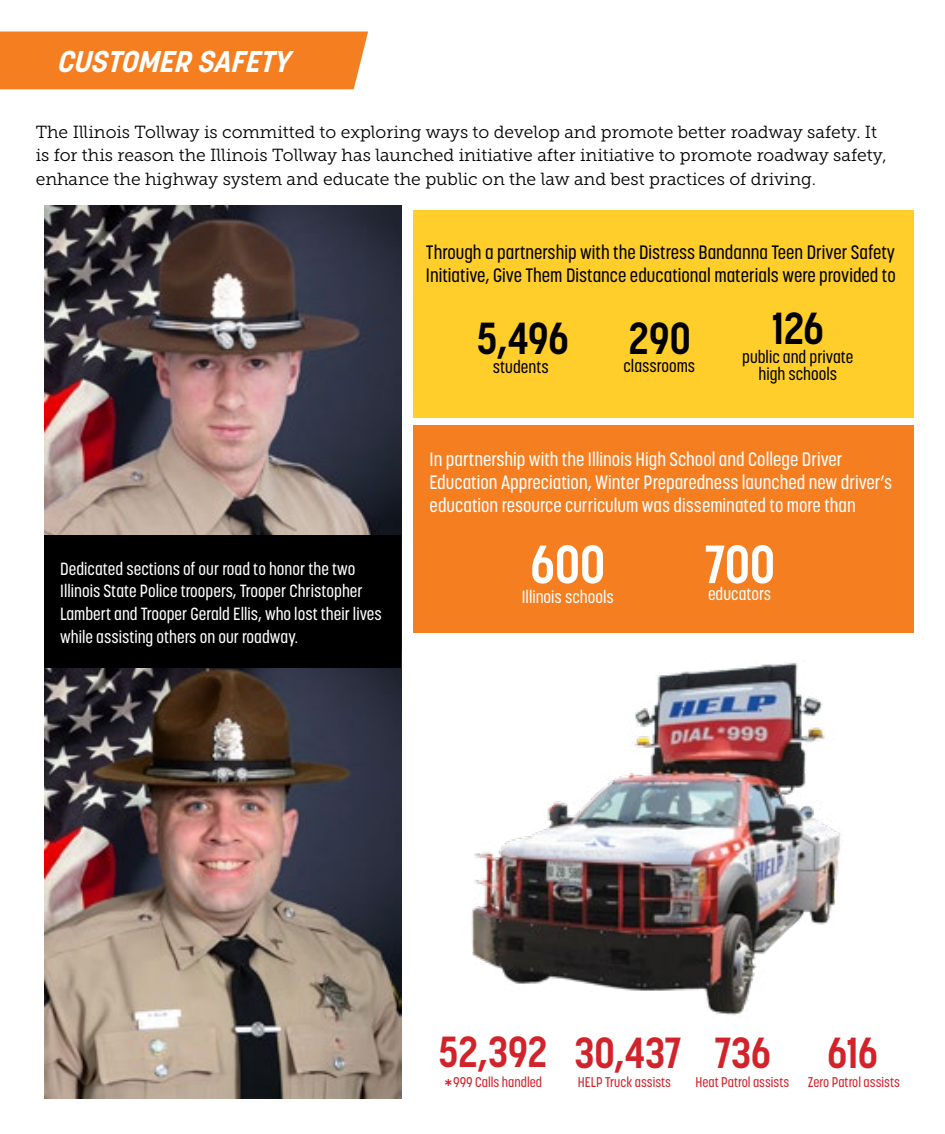
<style>
.page{position:relative;width:945px;height:1134px;background:#fff}
.page>*{position:absolute;margin:0;border:0;box-sizing:border-box;transform-origin:0 0}
.t1{font:700 53.2px "Korolev Condensed";color:#fff}
.t2{font:700 44.45px "Korolev Condensed";color:#000}
.t3{font:700 43.05px "Korolev Condensed";color:#d2232a}
.t4{font:italic 700 29.75px "Korolev";color:#fff}
.t5{font:500 19.25px/23.1px "Korolev Condensed";color:#fff}
.t6{font:500 19.25px/23.1px "Korolev Condensed";color:#000}
.t7{font:17.5px/23.4px "Museo Slab 300";color:#000}
.t8{font:500 17.5px/22.8px "Korolev Condensed";color:#fff}
.t9{font:500 17.5px/17.5px "Korolev Condensed";color:#000;text-align:center}
.t10{font:500 14px "Korolev Condensed";color:#d2232a}
.s1{font-size:21.18px}
</style>
<div class="page">
<div style="left:413px;top:425px;width:501px;height:208px;background:#f57e20"></div>
<div style="left:413px;top:210px;width:501px;height:208px;background:#ffce2b"></div>
<div style="left:0;top:31px;width:368px;height:58px;background:#f57e20"></div>
<img style="left:471px;top:663px;width:370px;height:355px">
<img style="left:45px;top:205px;width:356px;height:331px">
<img style="left:45px;top:668px;width:356px;height:431px">
<div style="left:45px;top:536px;width:356px;height:132px;background:#000"></div>
<h3 class="t4" style="left:56px;top:42px;width:244px">CUSTOMERSAFETY</h3>
<p class="t7" style="left:36px;top:120px;width:852px">The Illinois Tollway is committed to exploring ways to develop and promote better roadway safety. It is for this reason the Illinois Tollway has launched initiative after initiative to promote roadway safety, enhance the highway system and educate the public on the law and best practices of driving.</p>
<p class="t6" style="left:426px;top:241px;width:472px">Through a partnership with the Distress Bandanna Teen Driver Safety<br>Initiative, Give Them Distance educational materials were provided to</p>
<p class="t8" style="left:60px;top:557px;width:323px">Dedicated sections of our road to honor the two Illinois State Police troopers, Trooper Christopher Lambert and Trooper Gerald Ellis, who lost their lives while assisting others on our roadway.</p>
<h2 class="t2" style="left:477px;top:312px;width:94px">5,496</h2>
<p class="t9" style="left:493px;top:358px;width:57px">students</p>
<h2 class="t2" style="left:629px;top:312px;width:63px">290</h2>
<p class="t9" style="left:623px;top:357px;width:73px">classrooms</p>
<h2 class="t2" style="left:772px;top:302px;width:53px">126</h2>
<p class="t9" style="left:742px;top:348px;width:113px">public and private high schools</p>
<p class="t5" style="left:430px;top:448px;width:464px">In partnership with the Illinois High School and College Driver<br>Education Appreciation, Winter Preparedness launched new driver’s education resource curriculum was disseminated to more than</p>
<h1 class="t1" style="left:704px;top:533px;width:73px">700</h1>
<p class="t8" style="left:522px;top:585px;width:93px">Illinois schools</p>
<p class="t8" style="left:708px;top:583px;width:65px">educators</p>
<h1 class="t1" style="left:530px;top:533px;width:76px">600</h1>
<h3 class="t3" style="left:438px;top:1027px;width:111px">52,392</h3>
<p class="t10" style="left:444px;top:1074px;width:100px"><span class="s1">*</span>999 Calls handled</p>
<h3 class="t3" style="left:575px;top:1027px;width:109px">30,437</h3>
<p class="t10" style="left:578px;top:1074px;width:95px">HELP Truck assists</p>
<h3 class="t3" style="left:714px;top:1027px;width:58px">736</h3>
<p class="t10" style="left:696px;top:1074px;width:95px">Heat Patrol assists</p>
<h3 class="t3" style="left:828px;top:1027px;width:52px">616</h3>
<p class="t10" style="left:808px;top:1074px;width:94px">Zero Patrol assists</p>
</div>
